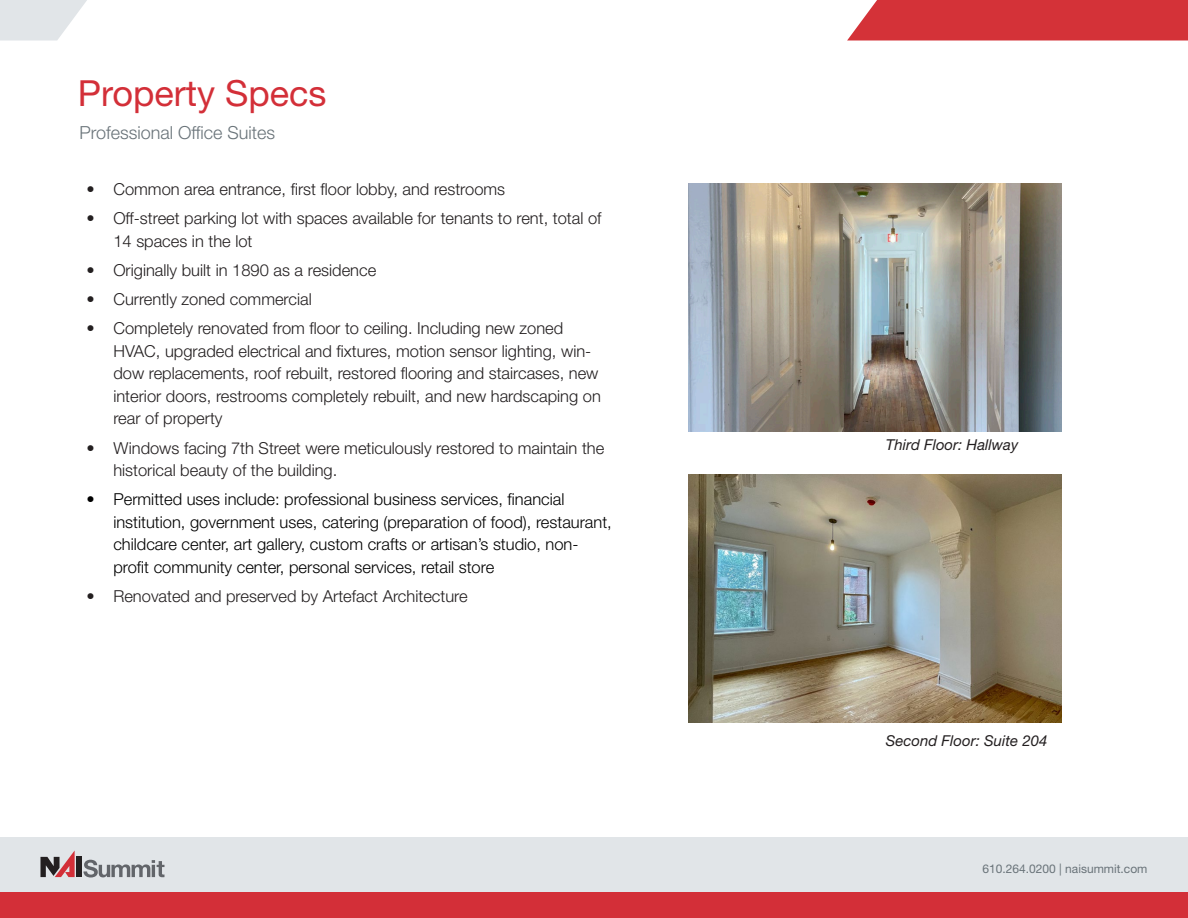
<style>
.page{position:relative;width:1188px;height:918px;background:#fff}
.page>*{position:absolute;margin:0;border:0;box-sizing:border-box;transform-origin:0 0}
.t1{font:36px "Helvetica Neue LT Std";color:#d32f38}
.t2{font:300 18px "Helvetica Neue LT Std";color:#697379}
.t3{font:300 16.5px/22.5px "Helvetica Neue LT Std";color:#231f20}
.t4{font:300 16.5px/22.5px "Helvetica Neue LT Std";color:#000}
.t5{font:italic 15px "Helvetica Neue LT Std";color:#231f20}
.t6{font:12px "Helvetica Neue LT Std";color:#697379}
</style>
<div class="page">
<div style="left:0;top:837px;width:1188px;height:81px;background:#e1e5e8"></div>
<div style="left:0;top:892px;width:1188px;height:26px;background:#d32f38"></div>
<div style="left:76px;top:857px;width:6px;height:20px;background:#231f20"></div>
<svg style="left:40px;top:850px;width:35px;height:27px"></svg>
<svg style="left:83px;top:860px;width:81px;height:18px"></svg>
<div style="left:847px;top:0;width:341px;height:40px;background:#d43238"></div>
<svg style="left:0;top:0;width:87px;height:40px"></svg>
<img style="left:688px;top:474px;width:373px;height:249px">
<img style="left:688px;top:183px;width:373px;height:249px">
<p class="t1" style="left:78px;top:71px;width:250px">Property Specs</p>
<p class="t2" style="left:79px;top:122px;width:197px">Professional Office Suites</p>
<p class="t3" style="left:86px;top:177px;width:420px">• Common area entrance, first floor lobby, and restrooms</p>
<p class="t3" style="left:113px;top:207px;width:490px;text-indent:-27px">• Off-street parking lot with spaces available for tenants to rent, total of<br>14 spaces in the lot</p>
<p class="t3" style="left:86px;top:258px;width:291px">• Originally built in 1890 as a residence</p>
<p class="t3" style="left:86px;top:288px;width:227px">• Currently zoned commercial</p>
<p class="t3" style="left:113px;top:317px;width:489px;text-indent:-27px">• Completely renovated from floor to ceiling. Including new zoned HVAC, upgraded electrical and fixtures, motion sensor lighting, win&shy;dow replacements, roof rebuilt, restored flooring and staircases, new interior doors, restrooms completely rebuilt, and new hardscaping on rear of property</p>
<p class="t3" style="left:113px;top:436px;width:492px;text-indent:-27px">• Windows facing 7th Street were meticulously restored to maintain the historical beauty of the building.</p>
<p class="t4" style="left:113px;top:488px;width:500px;text-indent:-27px">• Permitted uses include: professional business services, financial institution, government uses, catering (preparation of food), restaurant, childcare center, art gallery, custom crafts or artisan’s studio, non&shy;profit community center, personal services, retail store</p>
<p class="t3" style="left:86px;top:585px;width:383px">• Renovated and preserved by Artefact Architecture</p>
<p class="t5" style="left:886px;top:436px;width:134px">Third Floor: Hallway</p>
<p class="t5" style="left:886px;top:732px;width:163px">Second Floor: Suite 204</p>
<p class="t6" style="left:983px;top:861px;width:166px">610.264.0200 | naisummit.com</p>
</div>
